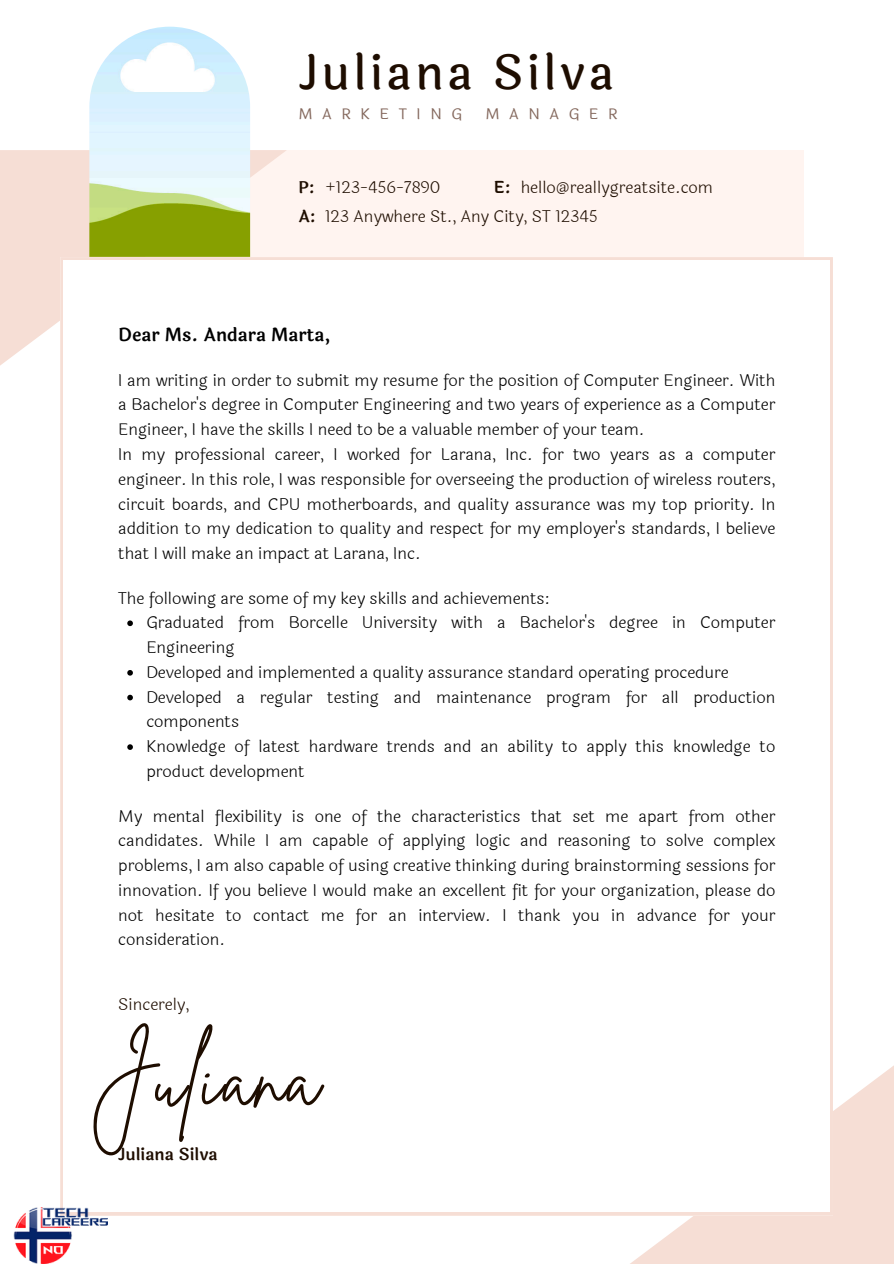
<style>
.page{position:relative;width:894px;height:1264px;background:#fff}
.page>*{position:absolute;margin:0;border:0;box-sizing:border-box;transform-origin:0 0}
.t1{font:83.25px "Brittany Signature";letter-spacing:.02em;color:#1e0d00}
.t2{font:500 46.95px "Laila";letter-spacing:.075em;color:#1e0d00}
.t3{font:600 18px "Laila";color:#000}
.t4{font:300 16.5px/24.8px "Laila";color:#000}
.t5{font:300 16.5px "Laila";color:#1e0d00}
.t6{font:600 16.5px "Laila";color:#1e0d00}
.t7{font:15px "Laila";letter-spacing:.635em;color:#84685d}
</style>
<div class="page">
<div style="left:89px;top:150px;width:715px;height:107px;background:#fff4f0"></div>
<svg style="left:0;top:150px;width:286px;height:216px;fill:#f6ded5"></svg>
<svg style="left:606px;top:1048px;width:287px;height:215px;fill:#f6ded5"></svg>
<img style="left:89px;top:27px;width:161px;height:230px">
<div style="left:64px;top:260px;width:765px;height:951px;background:#fff"></div>
<img style="left:14px;top:1206px;width:93px;height:57px">
<svg style="left:127px;top:620px;width:6px;height:6px"></svg>
<svg style="left:127px;top:670px;width:6px;height:5px"></svg>
<svg style="left:127px;top:694px;width:6px;height:6px"></svg>
<svg style="left:127px;top:744px;width:6px;height:6px"></svg>
<h5 class="t2" style="left:298px;top:37px;width:317px">Juliana Silva</h5>
<p class="t7" style="left:298px;top:103px;width:165px">MARKETING</p>
<p class="t7" style="left:485px;top:103px;width:134px">MANAGER</p>
<h5 class="t5" style="left:520px;top:175px;width:194px">hello@reallygreatsite.com</h5>
<h5 class="t6" style="left:298px;top:175px;width:18px">P:</h5>
<h3 class="t5" style="left:325px;top:175px;width:117px">+123-456-7890</h3>
<h3 class="t6" style="left:298px;top:203px;width:19px">A:</h3>
<h5 class="t6" style="left:493px;top:175px;width:19px">E:</h5>
<h4 class="t5" style="left:325px;top:203px;width:274px">123 Anywhere St., Any City, ST 12345</h4>
<p class="t3" style="left:118px;top:321px;width:213px">Dear Ms. Andara Marta,</p>
<p class="t4" style="left:118px;top:368px;width:658px">I am writing in order to submit my resume for the position of Computer Engineer. With a Bachelor's degree in Computer Engineering and two years of experience as a Computer Engineer, I have the skills I need to be a valuable member of your team.<br>In my professional career, I worked for Larana, Inc. for two years as a computer engineer. In this role, I was responsible for overseeing the production of wireless routers, circuit boards, and CPU motherboards, and quality assurance was my top priority. In addition to my dedication to quality and respect for my employer's standards, I believe that I will make an impact at Larana, Inc.</p>
<p class="t4" style="left:118px;top:586px;width:433px">The following are some of my key skills and achievements:</p>
<p class="t4" style="left:146px;top:610px;width:630px">Graduated from Borcelle University with a Bachelor's degree in Computer<br>Engineering</p>
<h5 class="t4" style="left:146px;top:660px;width:583px">Developed and implemented a quality assurance standard operating procedure</h5>
<h5 class="t4" style="left:146px;top:685px;width:630px">Developed a regular testing and maintenance program for all production components</h5>
<h1 class="t4" style="left:146px;top:734px;width:630px">Knowledge of latest hardware trends and an ability to apply this knowledge to product development</h1>
<h4 class="t4" style="left:118px;top:803px;width:658px;text-align:justify">My mental flexibility is one of the characteristics that set me apart from other candidates. While I am capable of applying logic and reasoning to solve complex problems, I am also capable of using creative thinking during brainstorming sessions for innovation. If you believe I would make an excellent fit for your organization, please do not hesitate to contact me for an interview. I thank you in advance for your consideration.</h4>
<h3 class="t5" style="left:118px;top:991px;width:73px">Sincerely,</h3>
<p class="t1" style="left:89px;top:1024px;width:231px">Juliana</p>
<h5 class="t6" style="left:118px;top:1142px;width:101px">Juliana Silva</h5>
</div>
